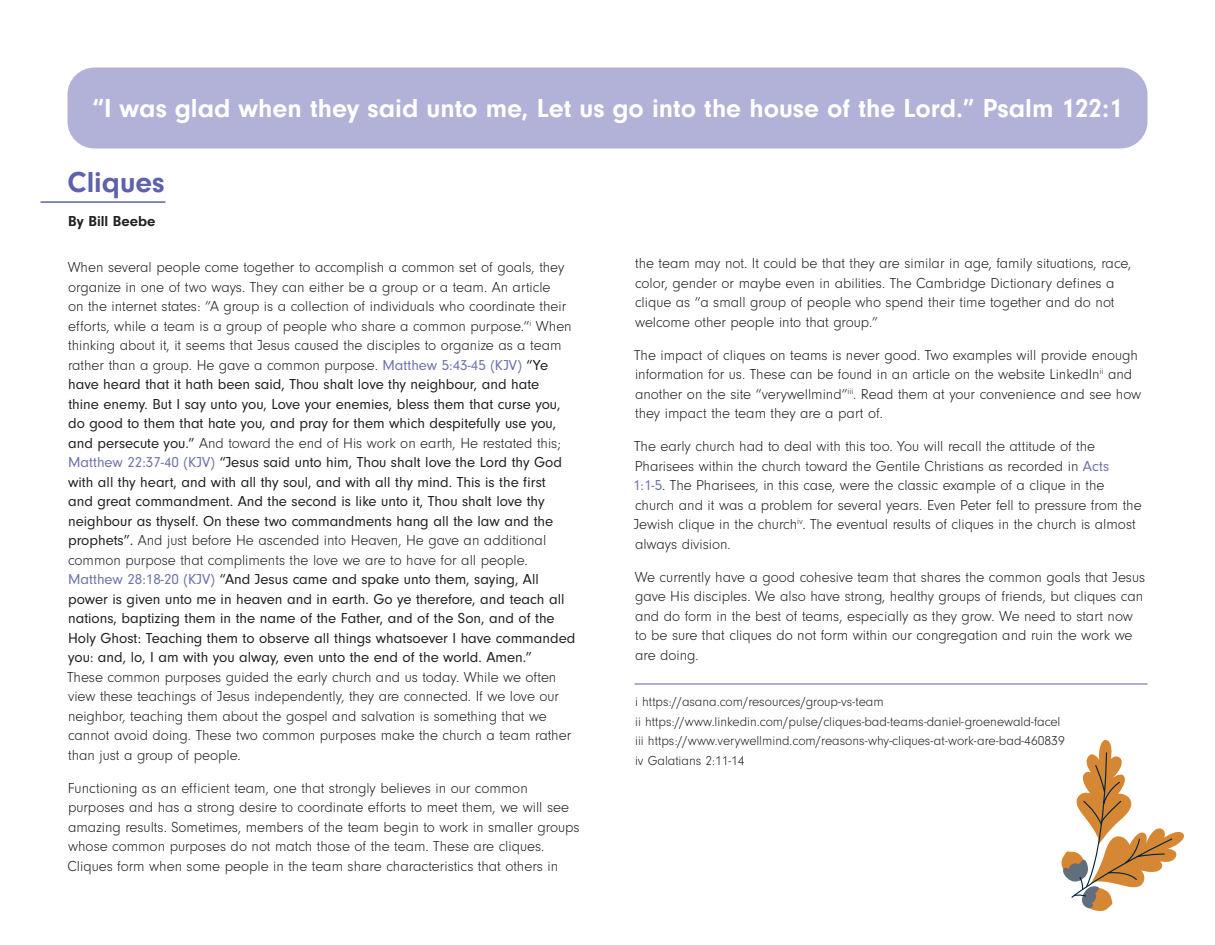
<style>
.page{position:relative;width:1215px;height:945px;background:#fff}
.page>*{position:absolute;margin:0;border:0;box-sizing:border-box;transform-origin:0 0}
.t1{font:700 30px "Neuzeit Gro";color:#5e61ac}
.quote{font:700 27px "Neuzeit Gro";color:#fff}
.t2{font:300 15px/19.5px "Neuzeit Gro";color:#231f20}
.Header_2{font:700 15px "Neuzeit Gro";color:#231f20}
.t3{font:300 13.5px "Neuzeit Gro";color:#231f20}
.s1{font-weight:400;color:#7072ac}
.s2{font-weight:400}
</style>
<div class="page">
<div style="left:68px;top:68px;width:1080px;height:80px;background:#b2b1d7;border-radius:27px"></div>
<hr style="left:41px;top:201px;width:124px;height:2px;background:#5d61ac">
<hr style="left:634px;top:683px;width:514px;height:2px;background:#7072ac">
<svg style="left:1061px;top:740px;width:123px;height:172px"></svg>
<p class="quote" style="left:92px;top:93px;width:1032px">“I was glad when they said unto me, Let us go into the house of the Lord.” Psalm 122:1</p>
<p class="t1" style="left:68px;top:165px;width:99px">Cliques</p>
<p class="Header_2" style="left:68px;top:213px;width:89px">By Bill Beebe</p>
<p class="t2" style="left:67px;top:258px;width:510px">When several people come together to accomplish a common set of goals, they organize in one of two ways. They can either be a group or a team. An article<br>on the internet states: “A group is a collection of individuals who coordinate their efforts, while a team is a group of people who share a common purpose.”<sup>i</sup> When thinking about it, it seems that Jesus caused the disciples to organize as a team rather than a group. He gave a common purpose. <span class="s1">Matthew 5:43-45 (KJV)</span> <span class="s2">“Ye have heard that it hath been said, Thou shalt love thy neighbour, and hate<br>thine enemy. But I say unto you, Love your enemies, bless them that curse you, do good to them that hate you, and pray for them which despitefully use you, and persecute you.”</span> And toward the end of His work on earth, He restated this; <span class="s1">Matthew 22:37-40 (KJV)</span> <span class="s2">“Jesus said unto him, Thou shalt love the Lord thy God with all thy heart, and with all thy soul, and with all thy mind. This is the first<br>and great commandment. And the second is like unto it, Thou shalt love thy neighbour as thyself. On these two commandments hang all the law and the prophets”.</span> And just before He ascended into Heaven, He gave an additional common purpose that compliments the love we are to have for all people.<br><span class="s1">Matthew 28:18-20 (KJV)</span> <span class="s2">“And Jesus came and spake unto them, saying, All power is given unto me in heaven and in earth. Go ye therefore, and teach all nations, baptizing them in the name of the Father, and of the Son, and of the Holy Ghost: Teaching them to observe all things whatsoever I have commanded you: and, lo, I am with you alway, even unto the end of the world. Amen.”<br></span>These common purposes guided the early church and us today. While we often view these teachings of Jesus independently, they are connected. If we love our neighbor, teaching them about the gospel and salvation is something that we cannot avoid doing. These two common purposes make the church a team rather than just a group of people.</p>
<p class="t2" style="left:68px;top:779px;width:514px">Functioning as an efficient team, one that strongly believes in our common purposes and has a strong desire to coordinate efforts to meet them, we will see amazing results. Sometimes, members of the team begin to work in smaller groups whose common purposes do not match those of the team. These are cliques.<br>Cliques form when some people in the team share characteristics that others in</p>
<p class="t2" style="left:635px;top:254px;width:498px">the team may not. It could be that they are similar in age, family situations, race, color, gender or maybe even in abilities. The Cambridge Dictionary defines a clique as “a small group of people who spend their time together and do not welcome other people into that group.”</p>
<p class="t2" style="left:634px;top:346px;width:509px">The impact of cliques on teams is never good. Two examples will provide enough information for us. These can be found in an article on the website LinkedIn<sup>ii</sup> and another on the site “verywellmind”<sup>iii</sup>. Read them at your convenience and see how they impact the team they are a part of.</p>
<p class="t2" style="left:633px;top:437px;width:510px">The early church had to deal with this too. You will recall the attitude of the Pharisees within the church toward the Gentile Christians as recorded in <span class="s1">Acts 1:1-5</span>. The Pharisees, in this case, were the classic example of a clique in the church and it was a problem for several years. Even Peter fell to pressure from the Jewish clique in the church<sup>iv</sup>. The eventual results of cliques in the church is almost always division.</p>
<p class="t2" style="left:635px;top:568px;width:512px">We currently have a good cohesive team that shares the common goals that Jesus gave His disciples. We also have strong, healthy groups of friends, but cliques can and do form in the best of teams, especially as they grow. We need to start now to be sure that cliques do not form within our congregation and ruin the work we are doing.</p>
<p class="t3" style="left:635px;top:695px;width:250px">i https://asana.com/resources/group-vs-team</p>
<p class="t3" style="left:635px;top:714px;width:427px">ii https://www.linkedin.com/pulse/cliques-bad-teams-daniel-groenewald-facel</p>
<p class="t3" style="left:635px;top:734px;width:431px">iii https://www.verywellmind.com/reasons-why-cliques-at-work-are-bad-460839</p>
<p class="t3" style="left:635px;top:753px;width:111px">iv Galatians 2:11-14</p>
</div>
